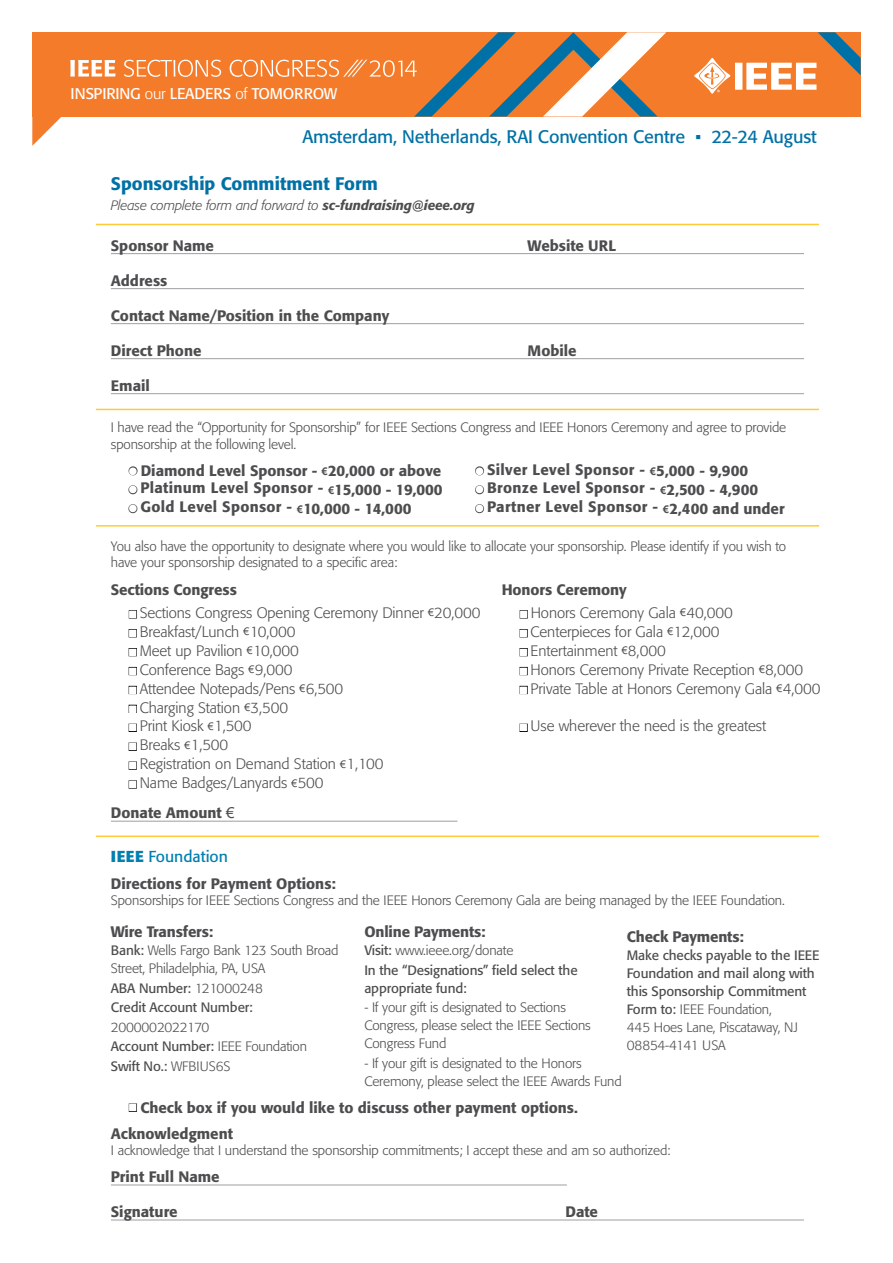
<style>
.page{position:relative;width:893px;height:1263px;background:#fff}
.page>*{position:absolute;margin:0;border:0;box-sizing:border-box;transform-origin:0 0}
.t1{font:18px "Formata";letter-spacing:-.01em;color:#0071a6}
.t2{font:500 18px "Formata";color:#0071a6}
.t3{font:15.75px "Formata";color:#007fb0}
.t4{font:15.45px "Formata";letter-spacing:-.01em;color:#fff}
.t5{font:300 15px "Formata";letter-spacing:-.005em;color:#4d4d4f}
.t6{font:500 15px/26.5px "Formata";color:#4d4d4f}
.t7{font:500 15px "Formata";letter-spacing:.02em;color:#4d4d4f}
.t8{font:300 13.5px/18px "Formata";letter-spacing:-.01em;color:#4d4d4f}
.t9{font:13.5px/18px "Formata";letter-spacing:-.01em;color:#4d4d4f}
.t10{font:italic 300 13.5px "Formata";letter-spacing:-.01em;color:#4d4d4f}
.s1{font-weight:300}
.s2{font-family:"Calibri"}
.s3{font-weight:500}
.s4{color:#fff}
.s5{font-family:"Arial";font-weight:700;font-size:10.5px}
.s6{font-family:"Arial";font-weight:400;font-size:10.5px}
.s7{font-family:"Arial";font-weight:400}
.s8{font-weight:700}
.s9{font-weight:400}
</style>
<div class="page">
<div style="left:32px;top:32px;width:829px;height:85px;background:#f47b29"></div>
<svg style="left:32px;top:117px;width:29px;height:29px"></svg>
<svg style="left:70px;top:60px;width:45px;height:17px"></svg>
<svg style="left:124px;top:60px;width:97px;height:17px"></svg>
<svg style="left:230px;top:32px;width:436px;height:85px"></svg>
<svg style="left:694px;top:32px;width:167px;height:62px"></svg>
<hr style="left:96px;top:224px;width:723px;height:1px;background:#ffca38">
<hr style="left:96px;top:409px;width:723px;height:1px;background:#ffca38">
<hr style="left:96px;top:525px;width:723px;height:2px;background:#ffca38">
<hr style="left:96px;top:835px;width:723px;height:2px;background:#ffca38">
<hr style="left:111px;top:253px;width:693px;height:1px;background:#9d9fa2">
<hr style="left:111px;top:288px;width:693px;height:1px;background:#9d9fa2">
<hr style="left:111px;top:323px;width:693px;height:1px;background:#9d9fa2">
<hr style="left:111px;top:358px;width:693px;height:1px;background:#9d9fa2">
<hr style="left:111px;top:393px;width:693px;height:1px;background:#9d9fa2">
<svg style="left:128px;top:466px;width:10px;height:10px"></svg>
<svg style="left:475px;top:466px;width:10px;height:10px"></svg>
<svg style="left:128px;top:485px;width:10px;height:10px"></svg>
<svg style="left:475px;top:485px;width:10px;height:10px"></svg>
<svg style="left:128px;top:504px;width:10px;height:10px"></svg>
<svg style="left:475px;top:504px;width:10px;height:10px"></svg>
<hr style="left:111px;top:821px;width:346px;height:1px;background:#9d9fa2">
<div style="left:129px;top:610px;width:8px;height:8px;border:1px solid #000"></div>
<div style="left:129px;top:629px;width:8px;height:8px;border:1px solid #000"></div>
<div style="left:129px;top:648px;width:8px;height:8px;border:1px solid #000"></div>
<div style="left:129px;top:667px;width:8px;height:8px;border:1px solid #000"></div>
<div style="left:129px;top:686px;width:8px;height:8px;border:1px solid #000"></div>
<div style="left:129px;top:705px;width:8px;height:8px;border:1px solid #000"></div>
<div style="left:129px;top:724px;width:8px;height:8px;border:1px solid #000"></div>
<div style="left:129px;top:743px;width:8px;height:8px;border:1px solid #000"></div>
<div style="left:129px;top:761px;width:8px;height:8px;border:1px solid #000"></div>
<div style="left:129px;top:780px;width:8px;height:8px;border:1px solid #000"></div>
<div style="left:520px;top:610px;width:8px;height:8px;border:1px solid #000"></div>
<div style="left:520px;top:629px;width:8px;height:8px;border:1px solid #000"></div>
<div style="left:520px;top:648px;width:8px;height:8px;border:1px solid #000"></div>
<div style="left:520px;top:667px;width:8px;height:8px;border:1px solid #000"></div>
<div style="left:520px;top:686px;width:8px;height:8px;border:1px solid #000"></div>
<div style="left:520px;top:724px;width:8px;height:8px;border:1px solid #000"></div>
<hr style="left:111px;top:1184px;width:456px;height:1px;background:#9d9fa2">
<hr style="left:111px;top:1219px;width:693px;height:1px;background:#9d9fa2">
<div style="left:129px;top:1103px;width:8px;height:9px;border:1px solid #000"></div>
<p class="t4" style="left:70px;top:85px;width:269px">INSPIRING <span class="s1">our</span> LEADERS <span class="s1">of</span> TOMORROW</p>
<h1 class="t1" style="left:303px;top:125px;width:516px">Amsterdam, Netherlands, RAI Convention Centre <span class="s2">▪</span> 22-24 August</h1>
<h1 class="t2" style="left:111px;top:173px;width:268px">Sponsorship Commitment Form</h1>
<p class="t10" style="left:111px;top:197px;width:365px">Please complete form and forward to <span class="s3">sc-fundraising@ieee.org</span></p>
<p class="t6" style="left:111px;top:232px;width:105px">Sponsor Name</p>
<p class="t6" style="left:528px;top:232px;width:90px">Website URL</p>
<p class="t6" style="left:111px;top:267px;width:58px">Address</p>
<p class="t6" style="left:111px;top:302px;width:280px">Contact Name/Position in the Company</p>
<p class="t6" style="left:111px;top:337px;width:92px">Direct Phone</p>
<p class="t6" style="left:528px;top:337px;width:51px">Mobile</p>
<p class="t6" style="left:111px;top:372px;width:41px">Email</p>
<p class="t8" style="left:111px;top:420px;width:677px;line-height:16.2px">I have read the “Opportunity for Sponsorship” for IEEE Sections Congress and IEEE Honors Ceremony and agree to provide sponsorship at the following level.</p>
<p class="t6" style="left:129px;top:457px;width:314px"><span class="s4">●</span> Diamond Level Sponsor - <span class="s5">€</span>20,000 or above</p>
<p class="t7" style="left:475px;top:460px;width:274px"><span class="s4">●</span> Silver Level Sponsor - <span class="s5">€</span>5,000 - 9,900</p>
<p class="t7" style="left:129px;top:479px;width:315px"><span class="s4">●</span> Platinum Level Sponsor - <span class="s5">€</span>15,000 - 19,000</p>
<p class="t7" style="left:475px;top:479px;width:284px"><span class="s4">●</span> Bronze Level Sponsor - <span class="s5">€</span>2,500 - 4,900</p>
<p class="t7" style="left:129px;top:498px;width:284px"><span class="s4">●</span> Gold Level Sponsor - <span class="s5">€</span>10,000 - 14,000</p>
<p class="t7" style="left:475px;top:498px;width:311px"><span class="s4">●</span> Partner Level Sponsor - <span class="s5">€</span>2,400 and under</p>
<p class="t8" style="left:111px;top:538px;width:677px;line-height:16.2px">You also have the opportunity to designate where you would like to allocate your sponsorship. Please identify if you wish to have your sponsorship designated to a specific area:</p>
<p class="t6" style="left:111px;top:576px;width:127px">Sections Congress</p>
<p class="t5" style="left:129px;top:604px;width:353px"><span class="s4">■</span> Sections Congress Opening Ceremony Dinner <span class="s6">€</span>20,000</p>
<p class="t5" style="left:129px;top:623px;width:168px"><span class="s4">■</span> Breakfast/Lunch <span class="s6">€</span>10,000</p>
<p class="t5" style="left:129px;top:642px;width:172px"><span class="s4">■</span> Meet up Pavilion <span class="s6">€</span>10,000</p>
<p class="t5" style="left:129px;top:661px;width:165px"><span class="s4">■</span> Conference Bags <span class="s6">€</span>9,000</p>
<p class="t5" style="left:129px;top:679px;width:216px"><span class="s4">■</span> Attendee Notepads/Pens <span class="s6">€</span>6,500</p>
<p class="t5" style="left:129px;top:698px;width:161px"><span class="s4">■</span> Charging Station <span class="s6">€</span>3,500</p>
<p class="t5" style="left:129px;top:717px;width:124px"><span class="s4">■</span> Print Kiosk <span class="s6">€</span>1,500</p>
<p class="t5" style="left:129px;top:736px;width:101px"><span class="s4">■</span> Breaks <span class="s6">€</span>1,500</p>
<p class="t5" style="left:129px;top:755px;width:256px"><span class="s4">■</span> Registration on Demand Station <span class="s6">€</span>1,100</p>
<p class="t5" style="left:129px;top:774px;width:196px"><span class="s4">■</span> Name Badges/Lanyards <span class="s6">€</span>500</p>
<p class="t6" style="left:502px;top:576px;width:126px">Honors Ceremony</p>
<p class="t5" style="left:520px;top:604px;width:215px"><span class="s4">■</span> Honors Ceremony Gala <span class="s6">€</span>40,000</p>
<p class="t5" style="left:520px;top:623px;width:201px"><span class="s4">■</span> Centerpieces for Gala <span class="s6">€</span>12,000</p>
<p class="t5" style="left:520px;top:642px;width:148px"><span class="s4">■</span> Entertainment <span class="s6">€</span>8,000</p>
<p class="t5" style="left:520px;top:661px;width:285px"><span class="s4">■</span> Honors Ceremony Private Reception <span class="s6">€</span>8,000</p>
<p class="t5" style="left:520px;top:679px;width:302px"><span class="s4">■</span> Private Table at Honors Ceremony Gala <span class="s6">€</span>4,000</p>
<p class="t5" style="left:520px;top:717px;width:248px"><span class="s4">■</span> Use wherever the need is the greatest</p>
<p class="t6" style="left:111px;top:799px;width:125px">Donate Amount <span class="s7">€</span></p>
<p class="t3" style="left:111px;top:847px;width:119px"><span class="s8">IEEE</span> Foundation</p>
<p class="t6" style="left:111px;top:870px;width:226px">Directions for Payment Options:</p>
<p class="t8" style="left:111px;top:891px;width:675px">Sponsorships for IEEE Sections Congress and the IEEE Honors Ceremony Gala are being managed by the IEEE Foundation.</p>
<p class="t6" style="left:111px;top:918px;width:104px">Wire Transfers:</p>
<p class="t8" style="left:111px;top:941px;width:229px"><span class="s9">Bank:</span> Wells Fargo Bank 123 South Broad<br>Street, Philadelphia, PA, USA</p>
<p class="t9" style="left:111px;top:978px;width:153px;line-height:19.5px">ABA Number: <span class="s1">121000248<br></span>Credit Account Number:</p>
<p class="t8" style="left:111px;top:1017px;width:198px;line-height:19.5px">2000002022170<br><span class="s9">Account Number:</span> IEEE Foundation<br><span class="s9">Swift No.:</span> WFBIUS6S</p>
<p class="t6" style="left:364px;top:918px;width:123px">Online Payments:</p>
<p class="t9" style="left:364px;top:940px;width:215px;line-height:19.5px">Visit: <span class="s1">www.ieee.org/donate<br></span>In the “Designations” field select the</p>
<p class="t9" style="left:364px;top:979px;width:104px">appropriate fund:</p>
<p class="t8" style="left:364px;top:998px;width:228px">- If your gift is designated to Sections<br>Congress, please select the IEEE Sections<br>Congress Fund</p>
<p class="t8" style="left:364px;top:1054px;width:259px">- If your gift is designated to the Honors<br>Ceremony, please select the IEEE Awards Fund</p>
<p class="t6" style="left:627px;top:923px;width:118px">Check Payments:</p>
<p class="t9" style="left:627px;top:946px;width:194px">Make checks payable to the IEEE<br>Foundation and mail along with this Sponsorship Commitment<br>Form to: <span class="s1">IEEE Foundation,<br>445 Hoes Lane, Piscataway, NJ<br>08854-4141 USA</span></p>
<p class="t6" style="left:111px;top:1094px;width:468px;text-indent:18px"><span class="s4">■</span> Check box if you would like to discuss other payment options.<br>Acknowledgment</p>
<p class="t8" style="left:111px;top:1142px;width:561px">I acknowledge that I understand the sponsorship commitments; I accept these and am so authorized:</p>
<p class="t6" style="left:111px;top:1163px;width:110px">Print Full Name</p>
<p class="t6" style="left:111px;top:1198px;width:68px">Signature</p>
<p class="t6" style="left:565px;top:1198px;width:34px">Date</p>
</div>
